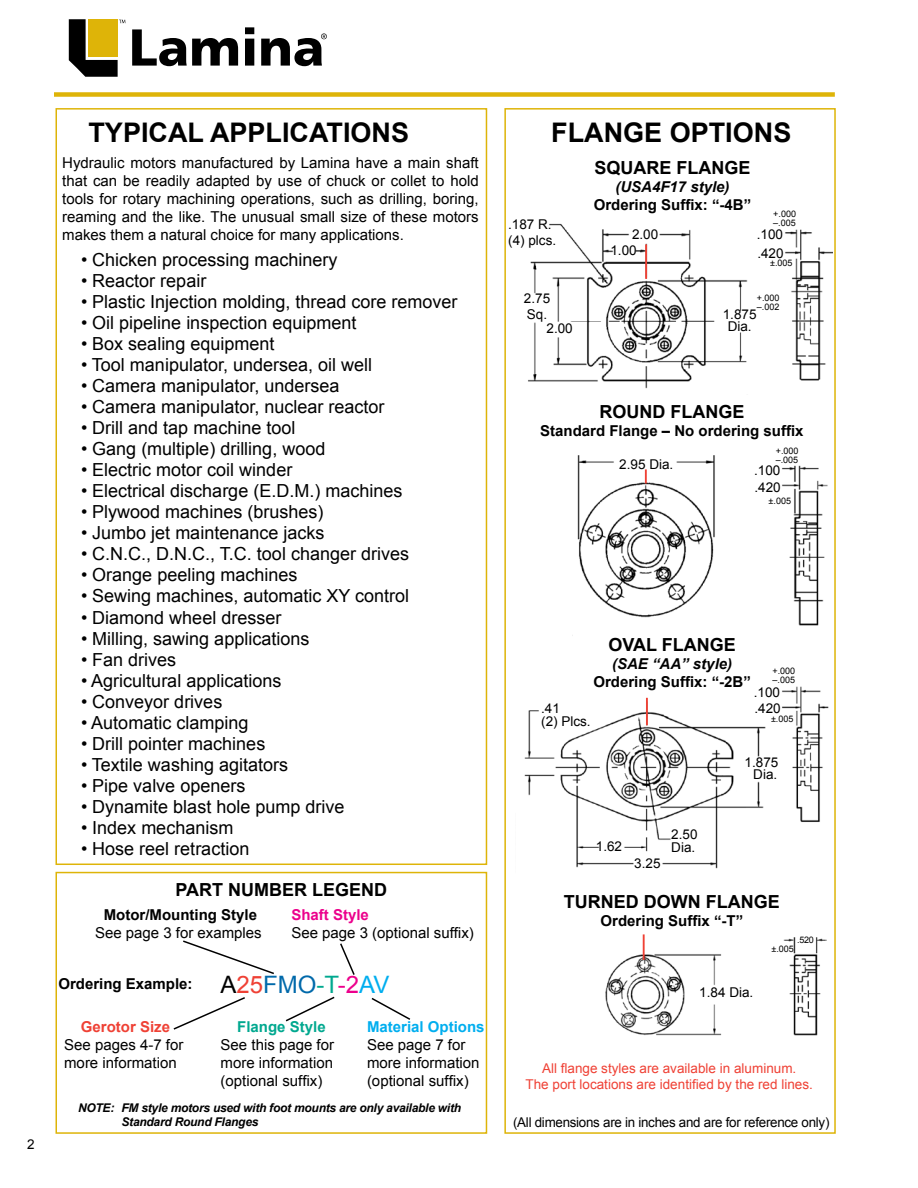
<style>
.page{position:relative;width:918px;height:1188px;background:#fff}
.page>*{position:absolute;margin:0;border:0;box-sizing:border-box;transform-origin:0 0}
.t1{font:700 27px "Arial";color:#000}
.t2{font:18px "Arial";color:#000}
.t3{font:700 18px "Arial";color:#000}
.t4{font:15px/18px "Arial";color:#000;text-align:justify}
.t5{font:700 15px "Arial";color:#000}
.t6{font:italic 700 15px "Arial";color:#000}
.t7{font:700 15px "Arial";color:#00aeef}
.t8{font:700 15px "Arial";color:#ef4135}
.t9{font:700 15px "Arial";color:#00a88f}
.t10{font:700 15px "Arial";color:#ec008c}
.t11{font:13.5px/16.2px "Arial";color:#000}
.t12{font:13.5px/16.2px "Arial";color:#ef4135;text-align:center}
.t13{font:13.5px "Arial";letter-spacing:-.02em;color:#000}
.t14{font:italic 700 12px/14.4px "Arial";letter-spacing:-.02em;color:#000}
.t15{font:9px/9px "Arial";color:#000}
.s1{font-weight:400;font-size:24px}
.s2{font-weight:400;font-size:24px;color:#ef4135}
.s3{font-weight:400;font-size:24px;color:#0069aa}
.s4{font-weight:400;font-size:24px;color:#00a88f}
.s5{font-weight:400;font-size:24px;color:#ec008c}
.s6{font-weight:400;font-size:24px;color:#00aeef}
</style>
<div class="page">
<div style="left:54px;top:92px;width:781px;height:5px;background:#deb408"></div>
<svg style="left:132px;top:27px;width:195px;height:39px"></svg>
<svg style="left:69px;top:19px;width:56px;height:58px"></svg>
<div style="left:504px;top:108px;width:332px;height:1026px;border:2px solid #deb408"></div>
<svg style="left:173px;top:997px;width:72px;height:33px"></svg>
<svg style="left:285px;top:996px;width:50px;height:26px"></svg>
<svg style="left:371px;top:997px;width:40px;height:23px"></svg>
<svg style="left:340px;top:943px;width:15px;height:32px"></svg>
<svg style="left:183px;top:940px;width:91px;height:35px"></svg>
<div style="left:56px;top:108px;width:431px;height:757px;border:2px solid #deb408"></div>
<img style="left:528px;top:223px;width:305px;height:166px">
<hr style="left:645px;top:244px;width:2px;height:35px;background:#ef4135">
<img style="left:572px;top:455px;width:256px;height:181px">
<svg style="left:645px;top:469px;width:2px;height:15px"></svg>
<img style="left:524px;top:686px;width:305px;height:183px">
<hr style="left:646px;top:698px;width:2px;height:27px;background:#ef4135">
<img style="left:605px;top:934px;width:222px;height:101px">
<hr style="left:643px;top:934px;width:2px;height:26px;background:#ef4135">
<div style="left:56px;top:872px;width:431px;height:262px;border:2px solid #deb408"></div>
<p class="t11" style="left:27px;top:1137px;width:9px">2</p>
<h1 class="t1" style="left:88px;top:115px;width:322px">TYPICAL APPLICATIONS</h1>
<p class="t4" style="left:62px;top:154px;width:418px">Hydraulic motors manufactured by Lamina have a main shaft that can be readily adapted by use of chuck or collet to hold tools for rotary machining operations, such as drilling, boring, reaming and the like. The unusual small size of these motors makes them a natural choice for many applications.</p>
<p class="t2" style="left:81px;top:248px;width:258px">• Chicken processing machinery</p>
<p class="t2" style="left:81px;top:269px;width:127px">• Reactor repair</p>
<p class="t2" style="left:81px;top:290px;width:378px">• Plastic Injection molding, thread core remover</p>
<p class="t2" style="left:81px;top:311px;width:277px">• Oil pipeline inspection equipment</p>
<p class="t2" style="left:81px;top:332px;width:195px">• Box sealing equipment</p>
<p class="t2" style="left:81px;top:353px;width:293px">• Tool manipulator, undersea, oil well</p>
<p class="t2" style="left:81px;top:374px;width:260px">• Camera manipulator, undersea</p>
<p class="t2" style="left:81px;top:395px;width:305px">• Camera manipulator, nuclear reactor</p>
<p class="t2" style="left:81px;top:416px;width:216px">• Drill and tap machine tool</p>
<p class="t2" style="left:81px;top:437px;width:246px">• Gang (multiple) drilling, wood</p>
<p class="t2" style="left:81px;top:458px;width:213px">• Electric motor coil winder</p>
<p class="t2" style="left:81px;top:479px;width:323px">• Electrical discharge (E.D.M.) machines</p>
<p class="t2" style="left:81px;top:500px;width:244px">• Plywood machines (brushes)</p>
<p class="t2" style="left:81px;top:521px;width:245px">• Jumbo jet maintenance jacks</p>
<p class="t2" style="left:81px;top:542px;width:330px">• C.N.C., D.N.C., T.C. tool changer drives</p>
<p class="t2" style="left:81px;top:563px;width:218px">• Orange peeling machines</p>
<p class="t2" style="left:81px;top:584px;width:330px">• Sewing machines, automatic XY control</p>
<p class="t2" style="left:81px;top:605px;width:202px">• Diamond wheel dresser</p>
<p class="t2" style="left:81px;top:626px;width:230px">• Milling, sawing applications</p>
<p class="t2" style="left:81px;top:647px;width:97px">• Fan drives</p>
<p class="t2" style="left:81px;top:668px;width:202px">• Agricultural applications</p>
<p class="t2" style="left:81px;top:689px;width:143px">• Conveyor drives</p>
<p class="t2" style="left:81px;top:710px;width:169px">• Automatic clamping</p>
<p class="t2" style="left:81px;top:731px;width:186px">• Drill pointer machines</p>
<p class="t2" style="left:81px;top:752px;width:209px">• Textile washing agitators</p>
<p class="t2" style="left:81px;top:773px;width:166px">• Pipe valve openers</p>
<p class="t2" style="left:81px;top:794px;width:265px">• Dynamite blast hole pump drive</p>
<p class="t2" style="left:81px;top:815px;width:154px">• Index mechanism</p>
<p class="t2" style="left:81px;top:836px;width:170px">• Hose reel retraction</p>
<p class="t3" style="left:176px;top:878px;width:213px">PART NUMBER LEGEND</p>
<p class="t5" style="left:104px;top:904px;width:155px">Motor/Mounting Style</p>
<p class="t4" style="left:95px;top:924px;width:168px">See page 3 for examples</p>
<p class="t10" style="left:291px;top:904px;width:79px">Shaft Style</p>
<p class="t4" style="left:291px;top:924px;width:184px">See page 3 (optional suffix)</p>
<p class="t5" style="left:58px;top:974px;width:333px">Ordering Example: <span class="s1">A</span><span class="s2">25</span><span class="s3">FMO</span><span class="s4">-T</span><span class="s5">-2</span><span class="s6">AV</span></p>
<p class="t8" style="left:81px;top:1016px;width:91px">Gerotor Size</p>
<p class="t4" style="left:64px;top:1035px;width:121px">See pages 4-7 for more information</p>
<p class="t9" style="left:237px;top:1016px;width:90px">Flange Style</p>
<p class="t4" style="left:221px;top:1035px;width:115px">See this page for more information (optional suffix)</p>
<p class="t7" style="left:367px;top:1016px;width:119px">Material Options</p>
<p class="t4" style="left:367px;top:1035px;width:114px;text-align:left">See page 7 for more information (optional suffix)</p>
<p class="t14" style="left:122px;top:1101px;width:341px;text-indent:-44px">NOTE: FM style motors used with foot mounts are only available with<br>Standard Round Flanges</p>
<h1 class="t1" style="left:551px;top:114px;width:242px">FLANGE OPTIONS</h1>
<p class="t3" style="left:595px;top:156px;width:158px">SQUARE FLANGE</p>
<p class="t6" style="left:615px;top:177px;width:116px">(USA4F17 style)</p>
<p class="t5" style="left:594px;top:195px;width:159px">Ordering Suffix: “-4B”</p>
<p class="t11" style="left:610px;top:226px;width:49px;text-indent:22px">2.00<br>1.00</p>
<p class="t15" style="left:773px;top:209px;width:24px">+.000 –.005</p>
<p class="t11" style="left:508px;top:216px;width:50px">.187 R. (4) plcs.</p>
<p class="t11" style="left:757px;top:225px;width:28px;line-height:18.5px">.100 .420</p>
<p class="t15" style="left:770px;top:259px;width:24px">±.005</p>
<p class="t11" style="left:524px;top:290px;width:28px">2.75<br>Sq.</p>
<p class="t15" style="left:757px;top:294px;width:24px">+.000 –.002</p>
<p class="t11" style="left:723px;top:307px;width:35px">1.875</p>
<p class="t11" style="left:547px;top:321px;width:28px">2.00</p>
<p class="t11" style="left:728px;top:319px;width:26px">Dia.</p>
<p class="t3" style="left:599px;top:400px;width:146px">ROUND FLANGE</p>
<p class="t5" style="left:540px;top:421px;width:265px">Standard Flange – No ordering suffix</p>
<p class="t11" style="left:619px;top:456px;width:56px">2.95 Dia.</p>
<p class="t11" style="left:754px;top:463px;width:28px">.100</p>
<p class="t15" style="left:776px;top:447px;width:24px">+.000 –.005</p>
<p class="t11" style="left:754px;top:479px;width:28px">.420</p>
<p class="t15" style="left:769px;top:497px;width:24px">±.005</p>
<p class="t3" style="left:609px;top:633px;width:129px">OVAL FLANGE</p>
<p class="t6" style="left:612px;top:654px;width:122px">(SAE “AA” style)</p>
<p class="t5" style="left:593px;top:672px;width:159px">Ordering Suffix: “-2B”</p>
<p class="t15" style="left:773px;top:666px;width:24px">+.000 –.005</p>
<p class="t11" style="left:754px;top:700px;width:28px">.420</p>
<p class="t15" style="left:771px;top:715px;width:24px">±.005</p>
<p class="t11" style="left:745px;top:757px;width:35px;line-height:12px;text-align:center">1.875<br>Dia.</p>
<p class="t11" style="left:754px;top:684px;width:28px">.100</p>
<p class="t11" style="left:541px;top:701px;width:51px;line-height:13.5px">.41<br>(2) Plcs.</p>
<p class="t11" style="left:671px;top:826px;width:28px">2.50</p>
<p class="t11" style="left:596px;top:838px;width:28px">1.62</p>
<p class="t11" style="left:671px;top:839px;width:26px">Dia.</p>
<p class="t11" style="left:634px;top:855px;width:28px">3.25</p>
<p class="t3" style="left:564px;top:889px;width:217px">TURNED DOWN FLANGE</p>
<p class="t5" style="left:601px;top:910px;width:144px">Ordering Suffix “-T”</p>
<p class="t15" style="left:797px;top:935px;width:18px">.520</p>
<p class="t11" style="left:699px;top:984px;width:56px">1.84 Dia.</p>
<p class="t15" style="left:771px;top:945px;width:24px">±.005</p>
<p class="t12" style="left:526px;top:1060px;width:289px">All flange styles are available in aluminum.<br>The port locations are identified by the red lines.</p>
<p class="t13" style="left:513px;top:1114px;width:318px">(All dimensions are in inches and are for reference only)</p>
</div>
